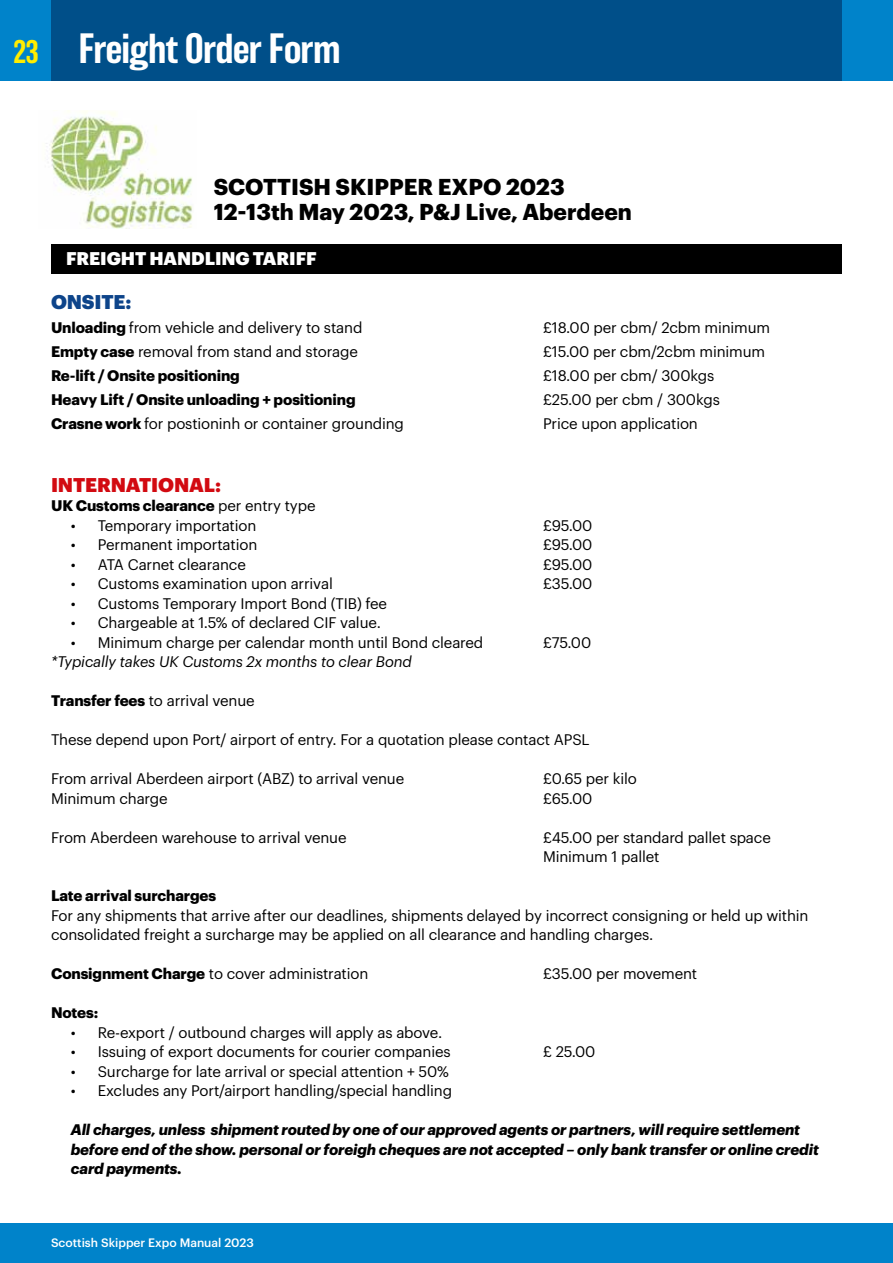
<style>
.page{position:relative;width:893px;height:1263px;background:#fff}
.page>*{position:absolute;margin:0;border:0;box-sizing:border-box;transform-origin:0 0}
.t1{font:500 39px "Balboa";letter-spacing:-.01em;color:#fff}
.t2{font:700 22.5px/25.5px "Graphik";color:#000}
.t3{font:900 19.5px "Graphik";letter-spacing:-.01em;color:#d20a11}
.t4{font:900 19.5px "Graphik";letter-spacing:-.01em;color:#0d448a}
.t5{font:900 18px "Graphik";letter-spacing:-.005em;color:#fff}
.t6{font:15px/19.5px "Graphik";letter-spacing:-.01em;color:#000}
.t7{font:italic 700 15px/19.5px "Graphik";letter-spacing:-.01em;color:#000}
.t8{font:700 15px "Graphik";letter-spacing:-.01em;color:#000}
.t9{font:italic 15px "Graphik";letter-spacing:-.01em;color:#000}
.t10{font:500 12px "Graphik";color:#fff}
.s1{font-size:30px;color:#ffed00}
.s2{font-weight:700}
.s3{font-weight:400}
</style>
<div class="page">
<div style="left:0;top:1223px;width:893px;height:40px;background:#0083ca"></div>
<div style="left:0;top:0;width:893px;height:81px;background:#0083ca"></div>
<div style="left:51px;top:0;width:791px;height:81px;background:#004f89"></div>
<div style="left:51px;top:244px;width:791px;height:30px;background:#000"></div>
<img style="left:46px;top:111px;width:147px;height:118px">
<h1 class="t1" style="left:5px;top:27px;width:337px">20<span class="s1">23</span> Freight Order Form</h1>
<h2 class="t2" style="left:214px;top:172px;width:420px">SCOTTISH SKIPPER EXPO 2023<br>12-13th May 2023, P&amp;J Live, Aberdeen</h2>
<p class="t5" style="left:66px;top:244px;width:252px">FREIGHT HANDLING TARIFF</p>
<h3 class="t4" style="left:51px;top:287px;width:82px">ONSITE:</h3>
<p class="t6" style="left:51px;top:316px;width:313px"><span class="s2">Unloading</span> from vehicle and delivery to stand</p>
<p class="t6" style="left:543px;top:316px;width:229px">£18.00 per cbm/ 2cbm minimum</p>
<p class="t6" style="left:51px;top:340px;width:308px"><span class="s2">Empty case</span> removal from stand and storage</p>
<p class="t6" style="left:543px;top:340px;width:224px">£15.00 per cbm/2cbm minimum</p>
<p class="t8" style="left:51px;top:364px;width:190px">Re-lift / Onsite positioning</p>
<p class="t6" style="left:543px;top:364px;width:173px">£18.00 per cbm/ 300kgs</p>
<p class="t8" style="left:51px;top:388px;width:306px">Heavy Lift / Onsite unloading + positioning</p>
<p class="t6" style="left:543px;top:388px;width:178px">£25.00 per cbm / 300kgs</p>
<p class="t6" style="left:51px;top:412px;width:354px"><span class="s2">Crasne work</span> for postioninh or container grounding</p>
<p class="t6" style="left:543px;top:412px;width:156px">Price upon application</p>
<h3 class="t3" style="left:51px;top:470px;width:172px">INTERNATIONAL:</h3>
<p class="t8" style="left:51px;top:494px;width:266px">UK Customs clearance <span class="s3">per entry type</span></p>
<p class="t6" style="left:71px;top:514px;width:187px">• Temporary importation</p>
<p class="t6" style="left:543px;top:514px;width:51px">£95.00</p>
<p class="t6" style="left:71px;top:534px;width:188px">• Permanent importation</p>
<p class="t6" style="left:543px;top:534px;width:51px">£95.00</p>
<p class="t6" style="left:71px;top:553px;width:177px">• ATA Carnet clearance</p>
<p class="t6" style="left:543px;top:553px;width:51px">£95.00</p>
<p class="t6" style="left:71px;top:573px;width:264px">• Customs examination upon arrival</p>
<p class="t6" style="left:543px;top:573px;width:51px">£35.00</p>
<p class="t6" style="left:71px;top:592px;width:318px">• Customs Temporary Import Bond (TIB) fee</p>
<p class="t6" style="left:71px;top:612px;width:312px">• Chargeable at 1.5% of declared CIF value.</p>
<p class="t6" style="left:71px;top:631px;width:414px">• Minimum charge per calendar month until Bond cleared</p>
<p class="t6" style="left:543px;top:631px;width:50px">£75.00</p>
<p class="t9" style="left:51px;top:651px;width:362px">*Typically takes UK Customs 2x months to clear Bond</p>
<p class="t6" style="left:51px;top:690px;width:205px"><span class="s2">Transfer fees</span> to arrival venue</p>
<p class="t6" style="left:51px;top:729px;width:540px">These depend upon Port/ airport of entry. For a quotation please contact APSL</p>
<p class="t6" style="left:51px;top:768px;width:355px">From arrival Aberdeen airport (ABZ) to arrival venue</p>
<p class="t6" style="left:543px;top:768px;width:95px">£0.65 per kilo</p>
<p class="t6" style="left:51px;top:787px;width:118px">Minimum charge</p>
<p class="t6" style="left:543px;top:787px;width:51px">£65.00</p>
<p class="t6" style="left:51px;top:826px;width:297px">From Aberdeen warehouse to arrival venue</p>
<p class="t6" style="left:543px;top:826px;width:229px">£45.00 per standard pallet space<br>Minimum 1 pallet</p>
<p class="t8" style="left:51px;top:884px;width:167px">Late arrival surcharges</p>
<p class="t6" style="left:51px;top:904px;width:759px">For any shipments that arrive after our deadlines, shipments delayed by incorrect consigning or held up within consolidated freight a surcharge may be applied on all clearance and handling charges.</p>
<p class="t6" style="left:51px;top:963px;width:319px"><span class="s2">Consignment Charge</span> to cover administration</p>
<p class="t6" style="left:543px;top:963px;width:156px">£35.00 per movement</p>
<p class="t8" style="left:51px;top:1001px;width:49px">Notes:</p>
<p class="t6" style="left:71px;top:1021px;width:373px">• Re-export / outbound charges will apply as above.</p>
<p class="t6" style="left:71px;top:1041px;width:381px">• Issuing of export documents for courier companies</p>
<p class="t6" style="left:543px;top:1041px;width:54px">£ 25.00</p>
<p class="t6" style="left:71px;top:1060px;width:380px">• Surcharge for late arrival or special attention + 50%</p>
<p class="t6" style="left:71px;top:1080px;width:383px">• Excludes any Port/airport handling/special handling</p>
<p class="t7" style="left:71px;top:1119px;width:749px">All charges, unless shipment routed by one of our approved agents or partners, will require settlement before end of the show. personal or foreigh cheques are not accepted – only bank transfer or online credit card payments.</p>
<p class="t10" style="left:51px;top:1234px;width:204px">Scottish Skipper Expo Manual 2023</p>
</div>
